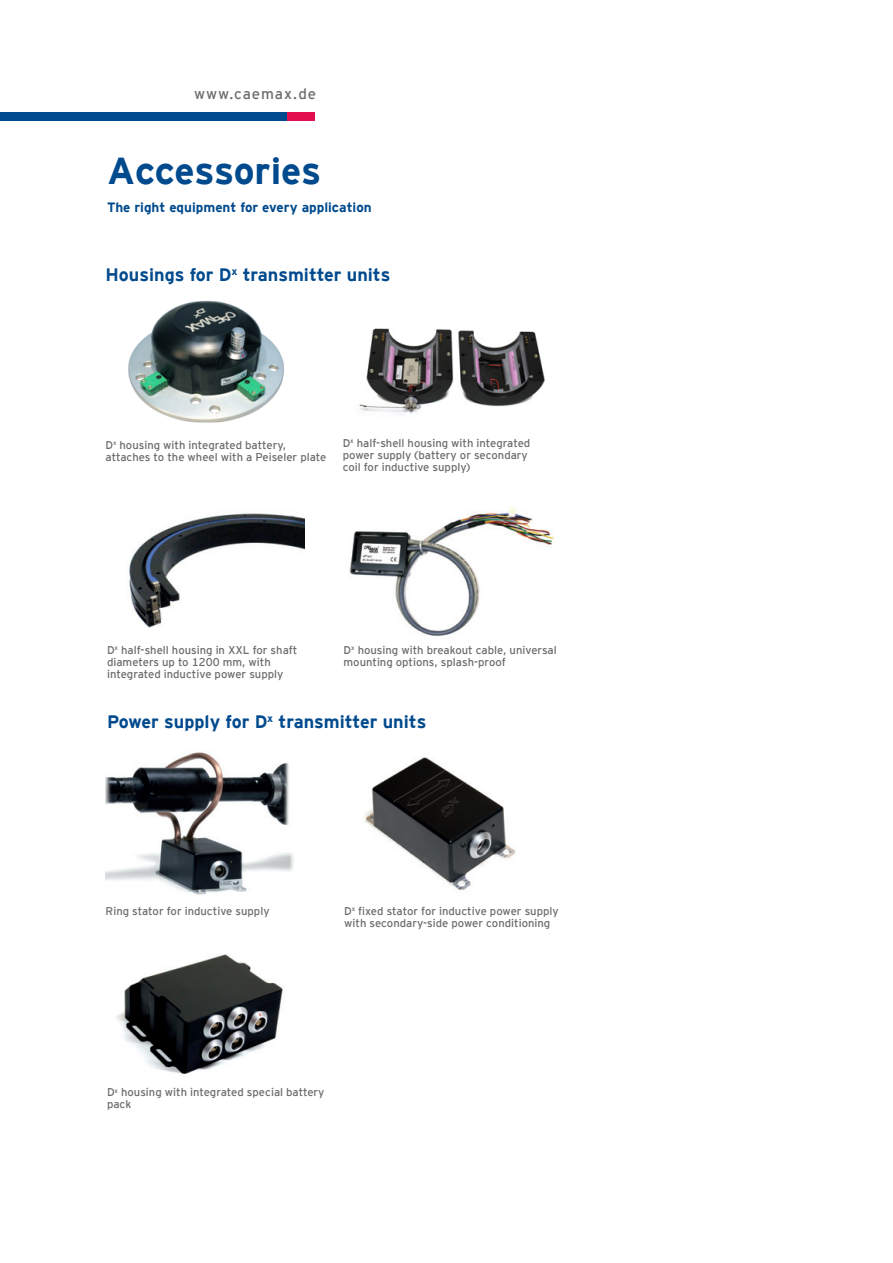
<style>
.page{position:relative;width:893px;height:1263px;background:#fff}
.page>*{position:absolute;margin:0;border:0;box-sizing:border-box;transform-origin:0 0}
.t1{font:700 37.5px "Interstate";letter-spacing:-.01em;color:#004a8d}
.t2{font:700 18px "Interstate";color:#004a8d}
.t3{font:15px "Interstate";letter-spacing:.06em;color:#6c6d70}
.t4{font:700 13.5px "Interstate";color:#004a8d}
.t5{font:11.25px/12px "Interstate";color:#6c6b6f}
</style>
<div class="page">
<img style="left:105px;top:752px;width:189px;height:143px">
<img style="left:359px;top:328px;width:186px;height:86px">
<img style="left:128px;top:300px;width:156px;height:123px">
<img style="left:129px;top:513px;width:175px;height:115px">
<img style="left:349px;top:507px;width:205px;height:129px">
<img style="left:363px;top:757px;width:153px;height:133px">
<img style="left:116px;top:954px;width:167px;height:120px">
<div style="left:0;top:113px;width:291px;height:8px;background:#004a8d"></div>
<div style="left:288px;top:113px;width:27px;height:8px;background:#e2104f"></div>
<h3 class="t3" style="left:194px;top:86px;width:123px">www.caemax.de</h3>
<h1 class="t1" style="left:107px;top:149px;width:216px">Accessories</h1>
<p class="t4" style="left:107px;top:199px;width:266px">The right equipment for every application</p>
<h2 class="t2" style="left:105px;top:265px;width:287px">Housings for D<sup>x</sup> transmitter units</h2>
<p class="t5" style="left:105px;top:439px;width:223px">D<sup>x</sup> housing with integrated battery, attaches to the wheel with a Peiseler plate</p>
<p class="t5" style="left:343px;top:437px;width:189px">D<sup>x</sup> half-shell housing with integrated power supply (battery or secondary coil for inductive supply)</p>
<p class="t5" style="left:107px;top:644px;width:192px">D<sup>x</sup> half-shell housing in XXL for shaft diameters up to 1200 mm, with integrated inductive power supply</p>
<p class="t5" style="left:344px;top:644px;width:215px">D<sup>x</sup> housing with breakout cable, universal mounting options, splash-proof</p>
<h2 class="t2" style="left:107px;top:712px;width:321px">Power supply for D<sup>x</sup> transmitter units</h2>
<p class="t5" style="left:105px;top:905px;width:166px">Ring stator for inductive supply</p>
<p class="t5" style="left:344px;top:905px;width:216px">D<sup>x</sup> fixed stator for inductive power supply with secondary-side power conditioning</p>
<p class="t5" style="left:107px;top:1086px;width:219px">D<sup>x</sup> housing with integrated special battery pack</p>
</div>
